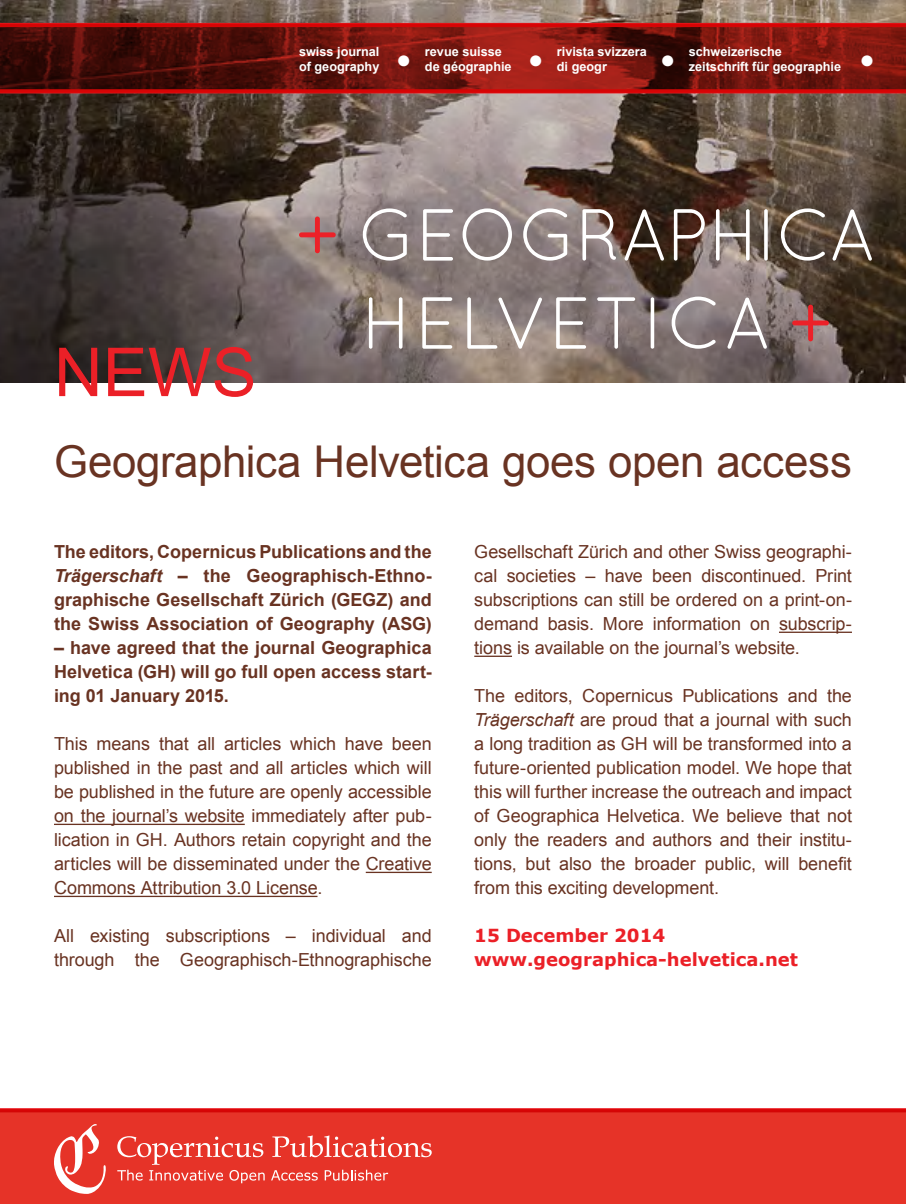
<style>
.page{position:relative;width:906px;height:1204px;background:#fff}
.page>*{position:absolute;margin:0;border:0;box-sizing:border-box;transform-origin:0 0}
.t1{font:67.5px "Arial";color:#eb2027}
.t2{font:43.8px "Arial";letter-spacing:-.01em;color:#693322}
.t3{font:25.35px "Arial";color:#fff}
.t4{font:18px/24px "Arial";letter-spacing:-.005em;color:#693322;text-align:justify}
.t5{font:700 18px/24px "Arial";color:#693322;text-align:justify}
.t6{font:700 18px/24px "Verdana";color:#eb2027}
.t7{font:700 12.75px/15.1px "Arial";color:#fff}
.s1{font-style:italic}
</style>
<div class="page">
<img style="left:0;top:0;width:906px;height:383px">
<svg style="left:299px;top:216px;width:37px;height:37px"></svg>
<svg style="left:363px;top:208px;width:44px;height:52px"></svg>
<svg style="left:423px;top:209px;width:30px;height:51px"></svg>
<svg style="left:462px;top:208px;width:50px;height:52px"></svg>
<svg style="left:523px;top:208px;width:44px;height:52px"></svg>
<svg style="left:582px;top:209px;width:34px;height:51px"></svg>
<svg style="left:624px;top:209px;width:40px;height:51px"></svg>
<svg style="left:674px;top:209px;width:31px;height:51px"></svg>
<svg style="left:716px;top:209px;width:33px;height:51px"></svg>
<hr style="left:764px;top:209px;width:3px;height:51px;background:#fff;border-radius:2px">
<svg style="left:781px;top:208px;width:44px;height:52px;background:#786b5f"></svg>
<svg style="left:832px;top:209px;width:40px;height:51px"></svg>
<svg style="left:369px;top:297px;width:33px;height:52px"></svg>
<svg style="left:422px;top:297px;width:30px;height:52px"></svg>
<svg style="left:467px;top:297px;width:75px;height:52px;background:#a79b97"></svg>
<svg style="left:556px;top:297px;width:30px;height:52px"></svg>
<svg style="left:597px;top:297px;width:38px;height:52px;background:#978c8c"></svg>
<svg style="left:650px;top:297px;width:4px;height:52px"></svg>
<svg style="left:671px;top:296px;width:45px;height:53px;background:#9c9394"></svg>
<svg style="left:727px;top:297px;width:40px;height:52px"></svg>
<svg style="left:792px;top:304px;width:37px;height:37px"></svg>
<svg style="left:0;top:23px;width:906px;height:70px;background:#76130d"></svg>
<div style="left:0;top:1108px;width:906px;height:95px;background:#e63328"></div>
<hr style="left:54px;top:823px;width:191px;height:2px;background:#693322">
<hr style="left:366px;top:871px;width:66px;height:2px;background:#693322">
<hr style="left:54px;top:895px;width:263px;height:2px;background:#693322">
<hr style="left:779px;top:631px;width:73px;height:2px;background:#693322">
<hr style="left:474px;top:655px;width:38px;height:2px;background:#693322">
<svg style="left:272px;top:1135px;width:160px;height:22px;background:#eb645c"></svg>
<svg style="left:117px;top:1136px;width:148px;height:47px;background:#ea544b"></svg>
<svg style="left:271px;top:1170px;width:47px;height:10px"></svg>
<svg style="left:325px;top:1169px;width:63px;height:11px"></svg>
<svg style="left:54px;top:1123px;width:52px;height:70px"></svg>
<p class="t7" style="left:299px;top:44px;width:114px">swiss journal<br>of geography <sup>●</sup></p>
<p class="t7" style="left:425px;top:44px;width:120px">revue suisse<br>de géographie <sup>●</sup></p>
<p class="t7" style="left:557px;top:44px;width:91px">rivista svizzera di geogr</p>
<h3 class="t3" style="left:660px;top:43px;width:17px">●</h3>
<p class="t7" style="left:689px;top:44px;width:187px">schweizerische<br>zeitschrift für geographie <sup>●</sup></p>
<h1 class="t1" style="left:54px;top:328px;width:99px">news</h1>
<h2 class="t2" style="left:54px;top:433px;width:799px">Geographica Helvetica goes open access</h2>
<p class="t5" style="left:54px;top:540px;width:379px">The editors, Copernicus Publications and the <span class="s1">Trägerschaft</span> – the Geographisch-Ethno&shy;graphische Gesellschaft Zürich (GEGZ) and the Swiss Association of Geography (ASG)</p>
<p class="t5" style="left:54px;top:636px;width:379px">– have agreed that the journal Geographica Helvetica (GH) will go full open access start&shy;ing 01 January 2015.</p>
<p class="t4" style="left:54px;top:732px;width:379px">This means that all articles which have been published in the past and all articles which will be published in the future are openly accessible on the journal’s website immediately after pub&shy;lication in GH. Authors retain copyright and the articles will be disseminated under the Creative Commons Attribution 3.0 License.</p>
<p class="t4" style="left:54px;top:924px;width:379px">All existing subscriptions – individual and through the Geographisch-Ethnographische</p>
<p class="t4" style="left:474px;top:540px;width:379px">Gesellschaft Zürich and other Swiss geographi&shy;cal societies – have been discontinued. Print subscriptions can still be ordered on a print-on&shy;demand basis. More information on subscrip&shy;tions is available on the journal’s website.</p>
<p class="t4" style="left:474px;top:684px;width:379px">The editors, Copernicus Publications and the <span class="s1">Trägerschaft</span> are proud that a journal with such a long tradition as GH will be transformed into a future-oriented publication model. We hope that this will further increase the outreach and impact of Geographica Helvetica. We believe that not only the readers and authors and their institu&shy;tions, but also the broader public, will benefit from this exciting development.</p>
<p class="t6" style="left:474px;top:923px;width:325px">15 December 2014 www.geographica-helvetica.net</p>
</div>
